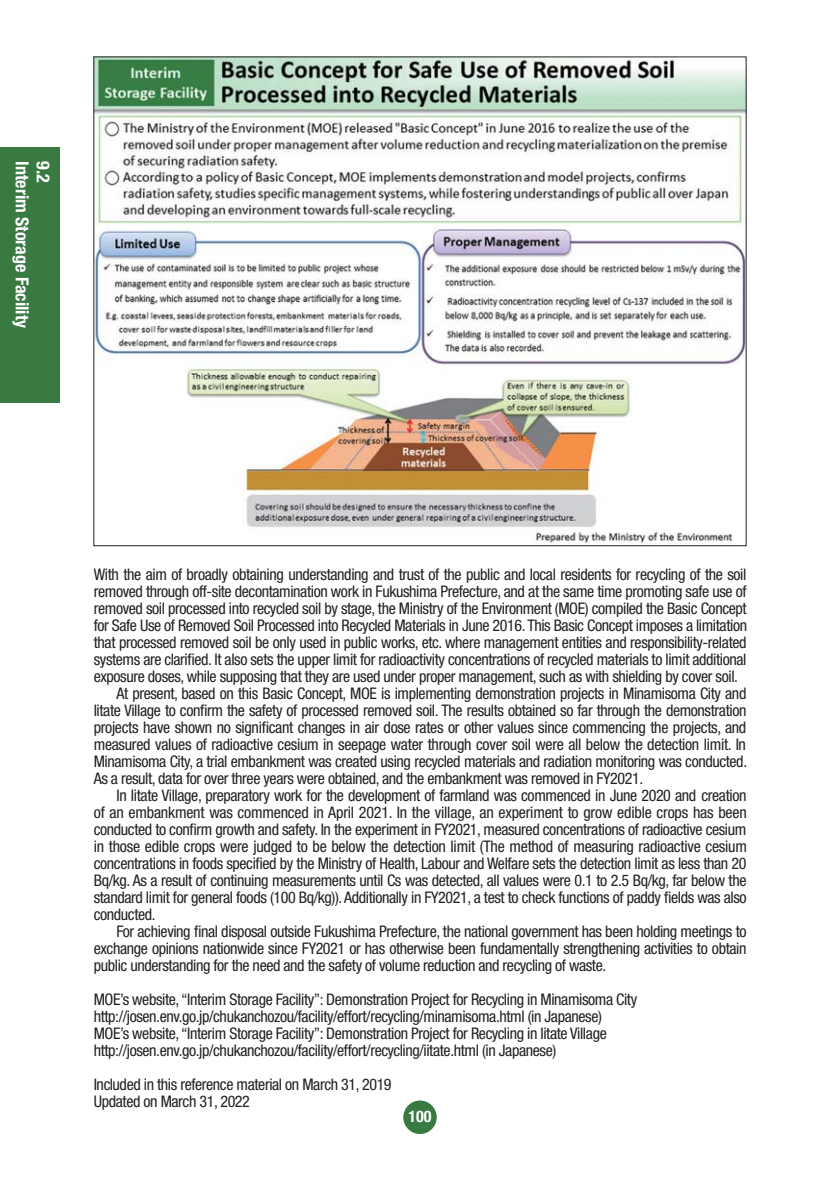
<style>
.page{position:relative;width:840px;height:1191px;background:#fff}
.page>*{position:absolute;margin:0;border:0;box-sizing:border-box;transform-origin:0 0}
.t1{font:700 condensed 18px "Helvetica Neue LT Std";color:#fff}
.t2{font:condensed 16px/17px "Helvetica Neue LT Std";letter-spacing:-.025em;color:#231f20}
.t3{font:700 condensed 16px "Helvetica Neue LT Std";color:#fff}
</style>
<div class="page">
<div style="left:403px;top:1100px;width:33px;height:34px;background:#387a42;border-radius:50%"></div>
<img style="left:96px;top:59px;width:648px;height:485px">
<div style="left:0;top:147px;width:60px;height:256px;background:#387a42"></div>
<p class="t1" style="left:29px;top:161px;width:168px;rotate:90deg">Interim Storage Facility</p>
<p class="t1" style="left:49px;top:161px;width:23px;rotate:90deg">9.2</p>
<p class="t2" style="left:94px;top:568px;width:653px">With the aim of broadly obtaining understanding and trust of the public and local residents for recycling of the soil</p>
<p class="t2" style="left:94px;top:585px;width:654px">removed through off-site decontamination work in Fukushima Prefecture, and at the same time promoting safe use of</p>
<p class="t2" style="left:94px;top:602px;width:654px">removed soil processed into recycled soil by stage, the Ministry of the Environment (MOE) compiled the Basic Concept</p>
<p class="t2" style="left:94px;top:619px;width:654px">for Safe Use of Removed Soil Processed into Recycled Materials in June 2016. This Basic Concept imposes a limitation</p>
<p class="t2" style="left:94px;top:636px;width:654px">that processed removed soil be only used in public works, etc. where management entities and responsibility-related</p>
<p class="t2" style="left:94px;top:653px;width:653px">systems are clarified. It also sets the upper limit for radioactivity concentrations of recycled materials to limit additional</p>
<p class="t2" style="left:94px;top:670px;width:645px">exposure doses, while supposing that they are used under proper management, such as with shielding by cover soil.</p>
<p class="t2" style="left:116px;top:687px;width:631px">At present, based on this Basic Concept, MOE is implementing demonstration projects in Minamisoma City and</p>
<p class="t2" style="left:94px;top:704px;width:653px">Iitate Village to confirm the safety of processed removed soil. The results obtained so far through the demonstration</p>
<p class="t2" style="left:94px;top:721px;width:653px">projects have shown no significant changes in air dose rates or other values since commencing the projects, and</p>
<p class="t2" style="left:94px;top:738px;width:653px">measured values of radioactive cesium in seepage water through cover soil were all below the detection limit. In</p>
<p class="t2" style="left:94px;top:755px;width:654px">Minamisoma City, a trial embankment was created using recycled materials and radiation monitoring was conducted.</p>
<p class="t2" style="left:94px;top:772px;width:550px">As a result, data for over three years were obtained, and the embankment was removed in FY2021.</p>
<p class="t2" style="left:116px;top:789px;width:631px">In Iitate Village, preparatory work for the development of farmland was commenced in June 2020 and creation</p>
<p class="t2" style="left:94px;top:806px;width:654px">of an embankment was commenced in April 2021. In the village, an experiment to grow edible crops has been</p>
<p class="t2" style="left:94px;top:823px;width:653px">conducted to confirm growth and safety. In the experiment in FY2021, measured concentrations of radioactive cesium</p>
<p class="t2" style="left:94px;top:840px;width:654px">in those edible crops were judged to be below the detection limit (The method of measuring radioactive cesium</p>
<p class="t2" style="left:94px;top:857px;width:653px">concentrations in foods specified by the Ministry of Health, Labour and Welfare sets the detection limit as less than 20</p>
<p class="t2" style="left:94px;top:874px;width:653px">Bq/kg. As a result of continuing measurements until Cs was detected, all values were 0.1 to 2.5 Bq/kg, far below the</p>
<p class="t2" style="left:94px;top:891px;width:654px">standard limit for general foods (100 Bq/kg)). Additionally in FY2021, a test to check functions of paddy fields was also</p>
<p class="t2" style="left:94px;top:908px;width:63px">conducted.</p>
<p class="t2" style="left:116px;top:925px;width:631px">For achieving final disposal outside Fukushima Prefecture, the national government has been holding meetings to</p>
<p class="t2" style="left:94px;top:942px;width:653px">exchange opinions nationwide since FY2021 or has otherwise been fundamentally strengthening activities to obtain</p>
<p class="t2" style="left:94px;top:959px;width:513px">public understanding for the need and the safety of volume reduction and recycling of waste.</p>
<p class="t2" style="left:94px;top:993px;width:544px">MOE’s website, “Interim Storage Facility”: Demonstration Project for Recycling in Minamisoma City http://josen.env.go.jp/chukanchozou/facility/effort/recycling/minamisoma.html (in Japanese)<br>MOE’s website, “Interim Storage Facility”: Demonstration Project for Recycling in Iitate Village http://josen.env.go.jp/chukanchozou/facility/effort/recycling/iitate.html (in Japanese)</p>
<p class="t2" style="left:94px;top:1078px;width:299px">Included in this reference material on March 31, 2019<br>Updated on March 31, 2022</p>
<p class="t3" style="left:408px;top:1110px;width:25px">100</p>
</div>
